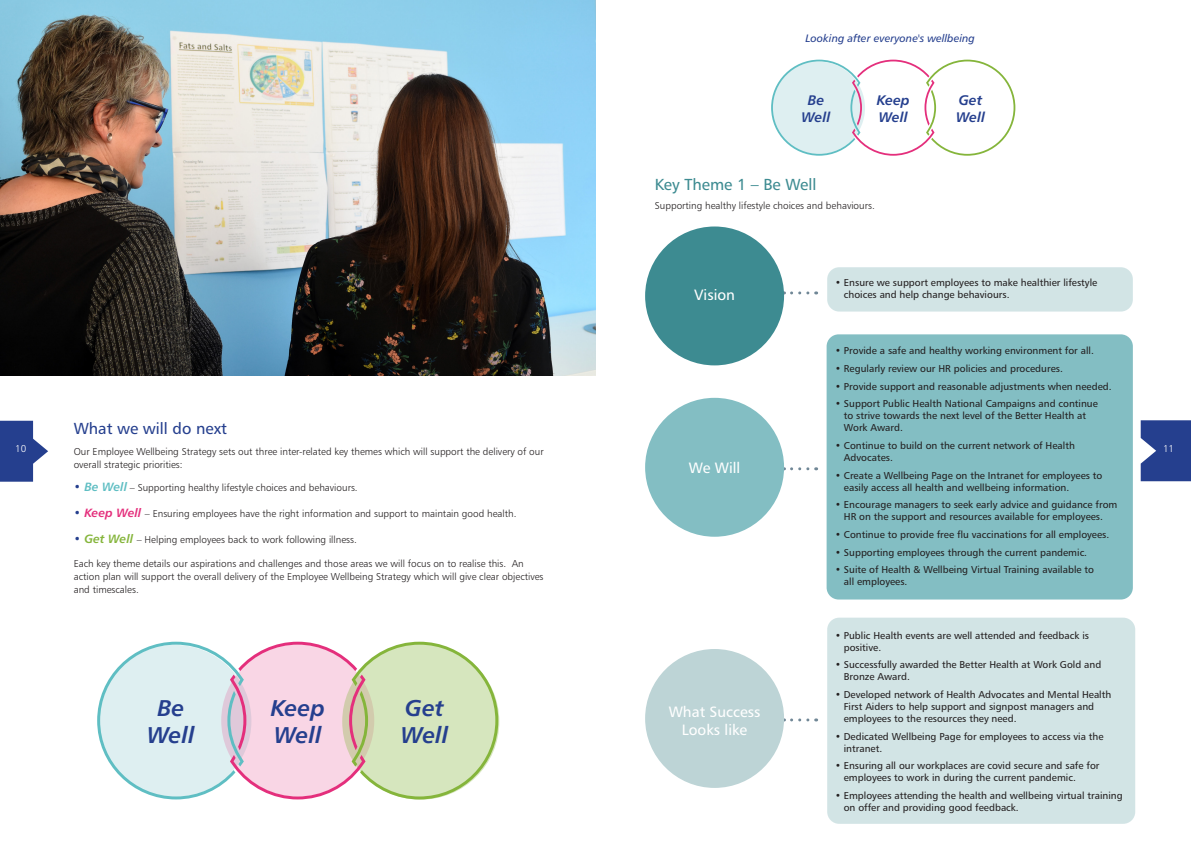
<style>
.page{position:relative;width:1191px;height:842px;background:#fff}
.page>*{position:absolute;margin:0;border:0;box-sizing:border-box;transform-origin:0 0}
._02__Body{font:22.8px/27.4px "Humanist 777 BT Bold Italic B";color:#253f8e}
._03__Sub_Header{font:16px "Humanist 777 BT Roman B";color:#253f8e}
._03__Sub_Header-2{font:16px "Humanist 777 BT Roman B";color:#3d8b91}
._03__Sub_Header-3{font:15px/18px "Humanist 777 BT Roman B";color:#fff;text-align:center}
._02__Body-2{font:13.9px/16.7px "Humanist 777 BT Bold Italic B";color:#253f8e}
._03__Sub_Header-4{font:10.8px "Humanist 777 BT Italic B";color:#253f8e}
._03__Sub_Header-5{font:10px/12px "Humanist 777 BT Roman B";color:#231f20}
._02__Body-3{font:10px/13px "Humanist 777 BT Light B";color:#231f20}
.t1{font:10px "Humanist 777 BT Light B";color:#fff}
.s1{font-family:"Humanist 777 BT Bold Italic B";font-size:12px;color:#253f8e}
.s2{font-family:"Humanist 777 BT Bold Italic B";font-size:12px;color:#5fbec3}
.s3{font-family:"Humanist 777 BT Bold Italic B";font-size:12px;color:#e42f7c}
.s4{font-family:"Humanist 777 BT Bold Italic B";font-size:12px;color:#85b53b}
</style>
<div class="page">
<svg style="left:1140px;top:420px;width:51px;height:61px"></svg>
<svg style="left:0;top:421px;width:48px;height:61px"></svg>
<svg style="left:791px;top:291px;width:25px;height:3px"></svg>
<svg style="left:791px;top:467px;width:25px;height:3px"></svg>
<svg style="left:791px;top:718px;width:25px;height:3px"></svg>
<img style="left:0;top:0;width:595px;height:376px">
<div style="left:645px;top:649px;width:139px;height:139px;background:#bdd4d6;border-radius:50%"></div>
<div style="left:645px;top:226px;width:139px;height:139px;background:#3d8b91;border-radius:50%"></div>
<div style="left:645px;top:398px;width:139px;height:139px;background:#83bec3;border-radius:50%"></div>
<div style="left:827px;top:267px;width:305px;height:45px;background:#d2e4e5;border-radius:12px"></div>
<div style="left:827px;top:618px;width:308px;height:206px;background:#d2e4e5;border-radius:12px"></div>
<div style="left:826px;top:334px;width:306px;height:265px;background:#83bec3;border-radius:12px"></div>
<svg style="left:771px;top:60px;width:244px;height:96px"></svg>
<svg style="left:97px;top:642px;width:401px;height:157px"></svg>
<p class="_03__Sub_Header-4" style="left:805px;top:32px;width:171px">Looking after everyone's wellbeing</p>
<p class="_02__Body-2" style="left:801px;top:91px;width:30px;text-align:center">Be<br>Well</p>
<p class="_02__Body-2" style="left:876px;top:91px;width:35px">Keep<br>Well</p>
<p class="_02__Body-2" style="left:956px;top:91px;width:30px">Get<br>Well</p>
<p class="_03__Sub_Header-2" style="left:655px;top:174px;width:163px">Key Theme 1 – Be Well</p>
<p class="_02__Body-3" style="left:655px;top:198px;width:221px">Supporting healthy lifestyle choices and behaviours.</p>
<p class="_03__Sub_Header-3" style="left:694px;top:286px;width:42px">Vision</p>
<p class="_03__Sub_Header-5" style="left:844px;top:276px;width:255px;text-indent:-9px">• Ensure we support employees to make healthier lifestyle choices and help change behaviours.</p>
<p class="_03__Sub_Header-5" style="left:835px;top:345px;width:260px">• Provide a safe and healthy working environment for all.</p>
<p class="_03__Sub_Header-5" style="left:835px;top:362px;width:229px">• Regularly review our HR policies and procedures.</p>
<p class="_03__Sub_Header-5" style="left:835px;top:380px;width:278px">• Provide support and reasonable adjustments when needed.</p>
<p class="_03__Sub_Header-5" style="left:844px;top:398px;width:255px;text-indent:-9px">• Support Public Health National Campaigns and continue to strive towards the next level of the Better Health at<br>Work Award.</p>
<p class="_03__Sub_Header-5" style="left:844px;top:439px;width:232px;text-indent:-9px">• Continue to build on the current network of Health<br>Advocates.</p>
<p class="_03__Sub_Header-5" style="left:844px;top:469px;width:260px;text-indent:-9px">• Create a Wellbeing Page on the Intranet for employees to easily access all health and wellbeing information.</p>
<p class="_03__Sub_Header-5" style="left:835px;top:499px;width:284px;text-align:center">• Encourage managers to seek early advice and guidance from<br>HR on the support and resources available for employees.</p>
<p class="_03__Sub_Header-5" style="left:835px;top:528px;width:276px">• Continue to provide free flu vaccinations for all employees.</p>
<p class="_03__Sub_Header-5" style="left:835px;top:546px;width:253px">• Supporting employees through the current pandemic.</p>
<p class="_03__Sub_Header-5" style="left:844px;top:564px;width:252px;text-indent:-9px">• Suite of Health &amp; Wellbeing Virtual Training available to all employees.</p>
<p class="_03__Sub_Header" style="left:74px;top:418px;width:155px">What we will do next</p>
<p class="_02__Body-3" style="left:74px;top:445px;width:471px">Our Employee Wellbeing Strategy sets out three inter-related key themes which will support the delivery of our overall strategic priorities:</p>
<p class="_02__Body-3" style="left:74px;top:481px;width:285px"><span class="s1">•</span> <span class="s2">Be Well</span> – Supporting healthy lifestyle choices and behaviours.</p>
<p class="_02__Body-3" style="left:74px;top:507px;width:444px"><span class="s1">•</span> <span class="s3">Keep Well</span> – Ensuring employees have the right information and support to maintain good health.</p>
<p class="_02__Body-3" style="left:74px;top:533px;width:285px"><span class="s1">•</span> <span class="s4">Get Well</span> – Helping employees back to work following illness.</p>
<p class="_02__Body-3" style="left:74px;top:557px;width:471px">Each key theme details our aspirations and challenges and those areas we will focus on to realise this. An action plan will support the overall delivery of the Employee Wellbeing Strategy which will give clear objectives and timescales.</p>
<p class="t1" style="left:15px;top:443px;width:13px">10</p>
<p class="t1" style="left:1163px;top:443px;width:13px">11</p>
<p class="_03__Sub_Header-3" style="left:689px;top:458px;width:53px">We Will</p>
<p class="_02__Body" style="left:147px;top:694px;width:49px;text-align:center">Be<br>Well</p>
<p class="_02__Body" style="left:271px;top:694px;width:56px">Keep<br>Well</p>
<p class="_02__Body" style="left:401px;top:694px;width:49px">Get<br>Well</p>
<p class="_03__Sub_Header-3" style="left:669px;top:703px;width:93px">What Success<br>Looks like</p>
<p class="_03__Sub_Header-5" style="left:843px;top:629px;width:247px;text-indent:-9px">• Public Health events are well attended and feedback is positive.</p>
<p class="_03__Sub_Header-5" style="left:843px;top:659px;width:259px;text-indent:-9px">• Successfully awarded the Better Health at Work Gold and<br>Bronze Award.</p>
<p class="_03__Sub_Header-5" style="left:843px;top:688px;width:269px;text-indent:-9px">• Developed network of Health Advocates and Mental Health<br>First Aiders to help support and signpost managers and employees to the resources they need.</p>
<p class="_03__Sub_Header-5" style="left:843px;top:730px;width:261px;text-indent:-9px">• Dedicated Wellbeing Page for employees to access via the intranet.</p>
<p class="_03__Sub_Header-5" style="left:843px;top:760px;width:257px;text-indent:-9px">• Ensuring all our workplaces are covid secure and safe for employees to work in during the current pandemic.</p>
<p class="_03__Sub_Header-5" style="left:843px;top:789px;width:280px;text-indent:-9px">• Employees attending the health and wellbeing virtual training on offer and providing good feedback.</p>
</div>
